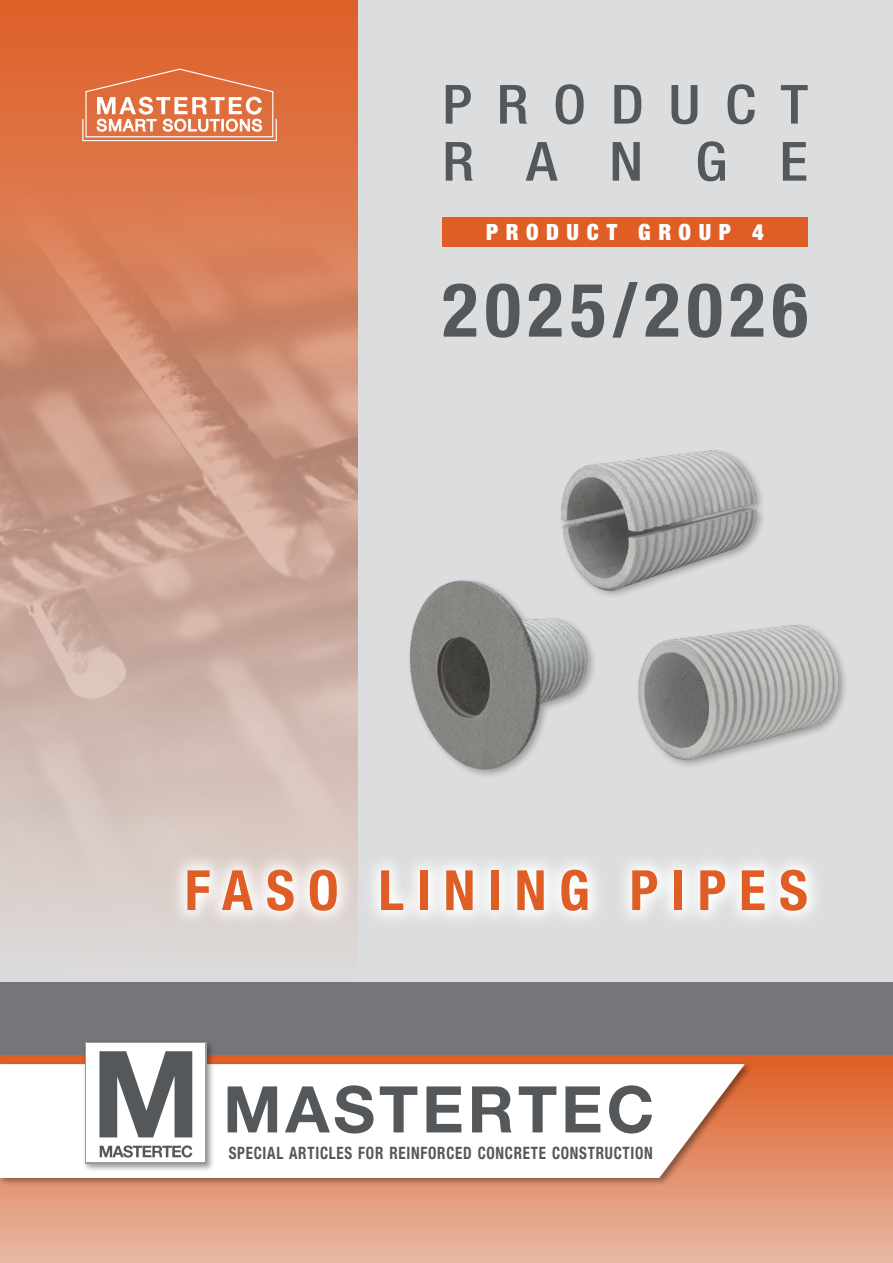
<style>
.page{position:relative;width:893px;height:1263px;background:#fff}
.page>*{position:absolute;margin:0;border:0;box-sizing:border-box;transform-origin:0 0}
.t1{font:700 condensed 75px "Helvetica Neue LT Pro";letter-spacing:.09em;color:#55585b}
.t2{font:700 condensed 55.5px "Helvetica Neue LT Pro";letter-spacing:.225em;color:#df5e25}
.t3{font:500 condensed 54px/57px "Helvetica Neue LT Pro";letter-spacing:.415em;color:#55585b;scale:1.1 1}
.t4{font:900 condensed 22.5px "Helvetica Neue LT Pro";letter-spacing:.34em;color:#fff}
.t5{font:700 condensed 17.1px "Helvetica Neue LT Pro";letter-spacing:.05em;color:#55585b;scale:.88 1}
</style>
<div class="page">
<div style="left:0;top:0;width:893px;height:982px;background:#dcddde"></div>
<img style="left:0;top:0;width:357px;height:936px">
<svg style="left:82px;top:69px;width:195px;height:72px;background:#e48b64"></svg>
<div style="left:0;top:1054px;width:893px;height:209px;background:linear-gradient(to bottom,#df5d24,#e7b9a5)"></div>
<div style="left:0;top:982px;width:893px;height:72px;background:#757679"></div>
<div style="left:0;top:1061px;width:753px;height:126px;background:#000;opacity:.4"></div>
<svg style="left:0;top:1064px;width:745px;height:114px"></svg>
<div style="left:82px;top:1039px;width:133px;height:133px;background:#000;opacity:.4"></div>
<div style="left:85px;top:1042px;width:122px;height:121px;background:linear-gradient(to bottom,#9a9a9c,#9a9a9c)"></div>
<div style="left:87px;top:1043px;width:118px;height:119px;background:#fff"></div>
<svg style="left:100px;top:1145px;width:92px;height:12px"></svg>
<svg style="left:99px;top:1051px;width:93px;height:86px"></svg>
<svg style="left:228px;top:1086px;width:49px;height:46px"></svg>
<svg style="left:285px;top:1085px;width:89px;height:48px"></svg>
<svg style="left:380px;top:1086px;width:37px;height:46px"></svg>
<svg style="left:426px;top:1086px;width:35px;height:46px"></svg>
<svg style="left:472px;top:1086px;width:40px;height:46px"></svg>
<svg style="left:519px;top:1086px;width:37px;height:46px"></svg>
<svg style="left:565px;top:1086px;width:35px;height:46px"></svg>
<svg style="left:609px;top:1085px;width:43px;height:48px"></svg>
<svg style="left:169px;top:851px;width:646px;height:78px"></svg>
<img style="left:638px;top:625px;width:207px;height:141px">
<img style="left:561px;top:450px;width:202px;height:146px">
<img style="left:409px;top:574px;width:189px;height:202px">
<div style="left:442px;top:217px;width:366px;height:30px;background:#df5e25"></div>
<h3 class="t3" style="left:442px;top:75px;width:334px">PRODUCT<br>RANGE</h3>
<h3 class="t4" style="left:486px;top:218px;width:279px">PRODUCT GROUP 4</h3>
<h1 class="t1" style="left:442px;top:265px;width:367px">2025/2026</h1>
<h2 class="t2" style="left:185px;top:857px;width:625px">FASO LINING PIPES</h2>
<p class="t5" style="left:229px;top:1142px;width:484px">SPECIAL ARTICLES FOR REINFORCED CONCRETE CONSTRUCTION</p>
</div>
